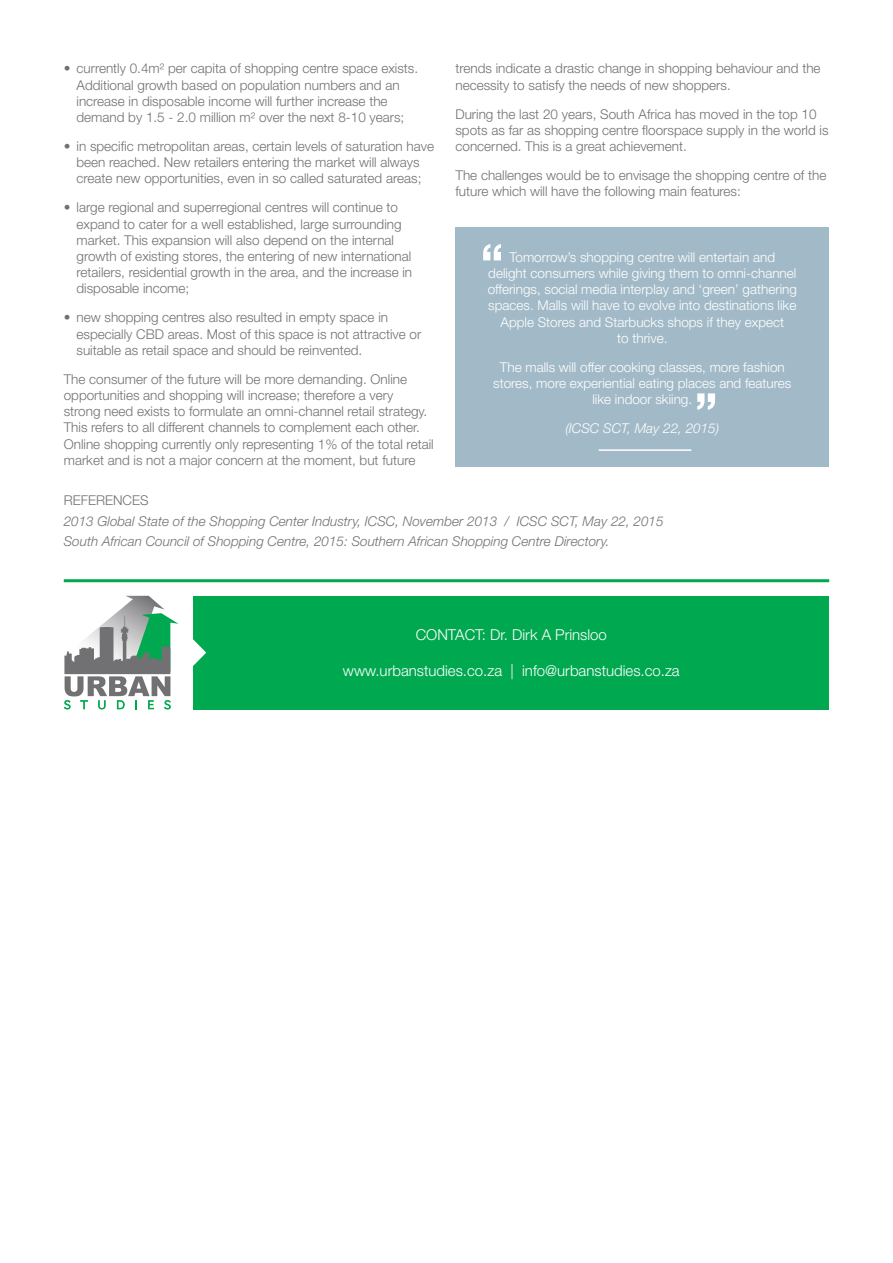
<style>
.page{position:relative;width:893px;height:1263px;background:#fff}
.page>*{position:absolute;margin:0;border:0;box-sizing:border-box;transform-origin:0 0}
.t1{font:300 15px "Helvetica Neue LT Std";color:#fff}
.t2{font:300 13.5px/16.2px "Helvetica Neue LT Std";color:#717073}
.t3{font:300 13.5px/16.2px "Helvetica Neue LT Std";color:#fff;text-align:center}
.t4{font:italic 300 13.5px/20.4px "Helvetica Neue LT Std";color:#717073}
.t5{font:italic 300 13.5px "Helvetica Neue LT Std";color:#fff}
</style>
<div class="page">
<svg style="left:64px;top:596px;width:114px;height:113px"></svg>
<div style="left:193px;top:596px;width:636px;height:113px;background:#00a94f"></div>
<svg style="left:193px;top:639px;width:13px;height:27px"></svg>
<hr style="left:64px;top:579px;width:765px;height:3px;background:#00a94f">
<div style="left:455px;top:228px;width:374px;height:239px;background:#a2bac7"></div>
<hr style="left:599px;top:449px;width:92px;height:2px;background:#fff">
<svg style="left:483px;top:244px;width:18px;height:16px"></svg>
<svg style="left:697px;top:393px;width:18px;height:17px"></svg>
<p class="t2" style="left:77px;top:60px;width:343px;text-indent:-13px">• currently 0.4m² per capita of shopping centre space exists.<br>Additional growth based on population numbers and an increase in disposable income will further increase the demand by 1.5 - 2.0 million m² over the next 8-10 years;</p>
<p class="t2" style="left:64px;top:138px;width:372px;text-align:center">• in specific metropolitan areas, certain levels of saturation have been reached. New retailers entering the market will always create new opportunities, even in so called saturated areas;</p>
<p class="t2" style="left:77px;top:199px;width:337px;text-indent:-13px">• large regional and superregional centres will continue to expand to cater for a well established, large surrounding market. This expansion will also depend on the internal growth of existing stores, the entering of new international retailers, residential growth in the area, and the increase in disposable income;</p>
<p class="t2" style="left:77px;top:309px;width:346px;text-indent:-13px">• new shopping centres also resulted in empty space in especially CBD areas. Most of this space is not attractive or suitable as retail space and should be reinvented.</p>
<p class="t2" style="left:64px;top:370px;width:371px">The consumer of the future will be more demanding. Online opportunities and shopping will increase; therefore a very<br>strong need exists to formulate an omni-channel retail strategy.<br>This refers to all different channels to complement each other.<br>Online shopping currently only representing 1% of the total retail market and is not a major concern at the moment, but future</p>
<p class="t2" style="left:455px;top:60px;width:367px">trends indicate a drastic change in shopping behaviour and the necessity to satisfy the needs of new shoppers.</p>
<p class="t2" style="left:455px;top:105px;width:375px">During the last 20 years, South Africa has moved in the top 10 spots as far as shopping centre floorspace supply in the world is concerned. This is a great achievement.</p>
<p class="t2" style="left:455px;top:167px;width:372px">The challenges would be to envisage the shopping centre of the future which will have the following main features:</p>
<p class="t3" style="left:488px;top:249px;width:311px">Tomorrow’s shopping centre will entertain and<br>delight consumers while giving them to omni-channel offerings, social media interplay and ‘green’ gathering spaces. Malls will have to evolve into destinations like Apple Stores and Starbucks shops if they expect<br>to thrive.</p>
<p class="t3" style="left:493px;top:359px;width:300px">The malls will offer cooking classes, more fashion stores, more experiential eating places and features like indoor skiing.</p>
<p class="t5" style="left:565px;top:420px;width:155px">(ICSC SCT, May 22, 2015)</p>
<p class="t2" style="left:64px;top:492px;width:86px">REFERENCES</p>
<p class="t4" style="left:64px;top:510px;width:601px">2013 Global State of the Shopping Center Industry, ICSC, November 2013 / ICSC SCT, May 22, 2015<br>South African Council of Shopping Centre, 2015: Southern African Shopping Centre Directory.</p>
<p class="t1" style="left:416px;top:626px;width:193px">CONTACT: Dr. Dirk A Prinsloo</p>
<p class="t1" style="left:343px;top:661px;width:338px">www.urbanstudies.co.za | info@urbanstudies.co.za</p>
</div>
